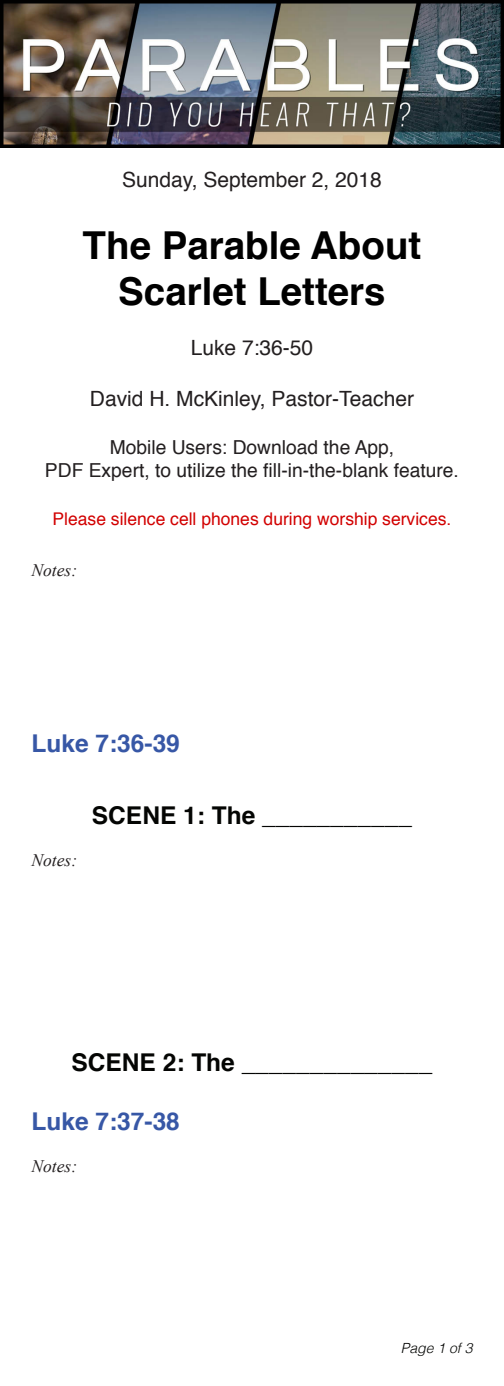
<style>
.page{position:relative;width:504px;height:1386px;background:#fff}
.page>*{position:absolute;margin:0;border:0;box-sizing:border-box;transform-origin:0 0}
.t1{font:700 38.5px "Helvetica";color:#000}
.t2{font:700 24.5px "Helvetica";color:#040503}
.t3{font:700 24.5px "Helvetica";color:#3757a6}
.t4{font:21px "Helvetica";color:#231f20}
.t5{font:19.25px "Helvetica";color:#231f20}
.t6{font:17.5px "Helvetica";color:#d20000}
.t7{font:italic 17.5px "Times New Roman";color:#231f20}
.t8{font:italic 300 14px "Helvetica";color:#040503}
</style>
<div class="page">
<img style="left:0;top:0;width:504px;height:148px">
<p class="t4" style="left:122px;top:164px;width:261px">Sunday, September 2, 2018</p>
<p class="t1" style="left:83px;top:214px;width:340px">The Parable About</p>
<p class="t1" style="left:118px;top:260px;width:269px">Scarlet Letters</p>
<p class="t4" style="left:191px;top:332px;width:124px">Luke 7:36-50</p>
<p class="t4" style="left:90px;top:382px;width:326px">David H. McKinley, Pastor-Teacher</p>
<p class="t5" style="left:110px;top:432px;width:286px">Mobile Users: Download the App,</p>
<p class="t5" style="left:45px;top:455px;width:416px">PDF Expert, to utilize the fill-in-the-blank feature.</p>
<p class="t6" style="left:53px;top:506px;width:400px">Please silence cell phones during worship services.</p>
<p class="t7" style="left:32px;top:558px;width:47px">Notes:</p>
<p class="t3" style="left:32px;top:724px;width:150px">Luke 7:36-39</p>
<p class="t7" style="left:32px;top:848px;width:47px">Notes:</p>
<p class="t2" style="left:92px;top:795px;width:322px">SCENE 1: The ___________</p>
<p class="t2" style="left:72px;top:1043px;width:362px">SCENE 2: The ______________</p>
<p class="t3" style="left:32px;top:1102px;width:150px">Luke 7:37-38</p>
<p class="t7" style="left:32px;top:1154px;width:47px">Notes:</p>
<p class="t8" style="left:401px;top:1337px;width:73px">Page 1 of 3</p>
</div>
